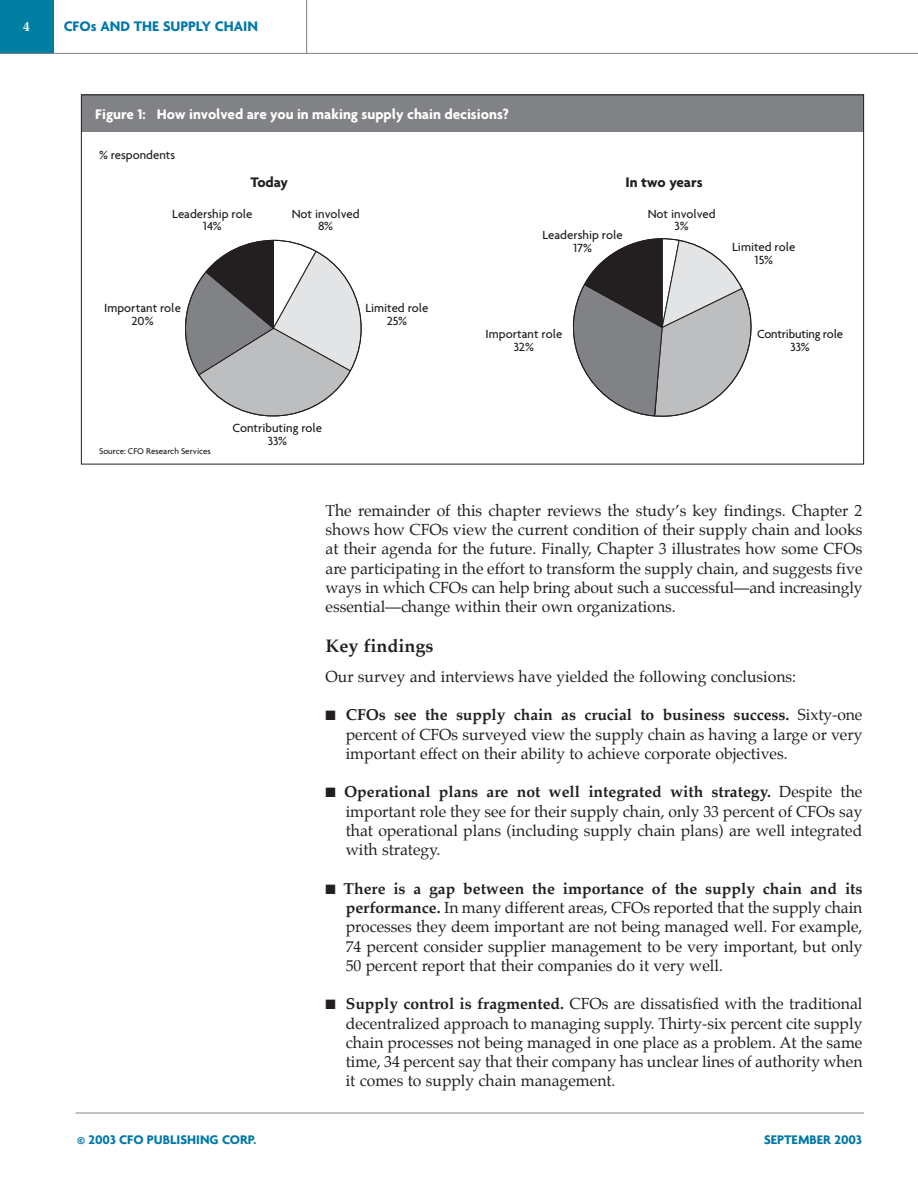
<style>
.page{position:relative;width:918px;height:1188px;background:#fff}
.page>*{position:absolute;margin:0;border:0;box-sizing:border-box;transform-origin:0 0}
.t1{font:700 18px "Palatino";color:#231f20}
.t2{font:15.75px/19.4px "Palatino";color:#231f20;text-align:justify}
.t3{font:700 15px "Agenda";color:#fff}
.t4{font:700 15px "Agenda";color:#0078a9}
.t5{font:700 15px "Agenda";color:#231f20}
.t6{font:700 13.5px "Agenda";color:#0078a9}
.t7{font:700 13.5px "Palatino";color:#fff}
.t8{font:500 12.75px/12.8px "Agenda";color:#231f20;text-align:center}
.t9{font:500 9px "Agenda";color:#231f20}
.s1{font-weight:700}
</style>
<div class="page">
<div style="left:0;top:0;width:54px;height:53px;background:#007ea2"></div>
<hr style="left:306px;top:0;width:1px;height:54px;background:#808285">
<hr style="left:0;top:53px;width:918px;height:1px;background:#808285">
<hr style="left:76px;top:1113px;width:788px;height:1px;background:#808285">
<div style="left:83px;top:96px;width:779px;height:36px;background:#808285"></div>
<svg style="left:185px;top:240px;width:177px;height:177px"></svg>
<svg style="left:572px;top:238px;width:180px;height:179px"></svg>
<p class="t7" style="left:23px;top:19px;width:8px">4</p>
<p class="t4" style="left:64px;top:20px;width:196px">CFOs AND THE SUPPLY CHAIN</p>
<p class="t3" style="left:95px;top:108px;width:415px">Figure 1: How involved are you in making supply chain decisions?</p>
<p class="t8" style="left:99px;top:150px;width:78px">% respondents</p>
<p class="t5" style="left:250px;top:176px;width:39px">Today</p>
<p class="t8" style="left:172px;top:208px;width:82px">Leadership role<br>14%</p>
<p class="t8" style="left:104px;top:302px;width:78px">Important role<br>20%</p>
<p class="t8" style="left:292px;top:208px;width:69px">Not involved<br>8%</p>
<p class="t8" style="left:365px;top:302px;width:65px">Limited role<br>25%</p>
<p class="t9" style="left:99px;top:448px;width:113px">Source: CFO Research Services</p>
<p class="t8" style="left:233px;top:423px;width:91px">Contributing role<br>33%</p>
<p class="t5" style="left:626px;top:176px;width:79px">In two years</p>
<p class="t8" style="left:648px;top:208px;width:69px">Not involved<br>3%</p>
<p class="t8" style="left:543px;top:229px;width:82px">Leadership role<br>17%</p>
<p class="t8" style="left:732px;top:242px;width:65px">Limited role<br>15%</p>
<p class="t8" style="left:486px;top:328px;width:78px">Important role<br>32%</p>
<p class="t8" style="left:757px;top:328px;width:88px">Contributing role<br>33%</p>
<p class="t2" style="left:325px;top:502px;width:539px">The remainder of this chapter reviews the study’s key findings. Chapter 2 shows how CFOs view the current condition of their supply chain and looks at their agenda for the future. Finally, Chapter 3 illustrates how some CFOs are participating in the effort to transform the supply chain, and suggests five ways in which CFOs can help bring about such a successful—and increasingly essential—change within their own organizations.</p>
<p class="t1" style="left:325px;top:637px;width:109px">Key findings</p>
<p class="t2" style="left:325px;top:668px;width:472px">Our survey and interviews have yielded the following conclusions:</p>
<p class="t2" style="left:346px;top:706px;width:518px;text-indent:-20px">■ <span class="s1">CFOs see the supply chain as crucial to business success.</span> Sixty-one percent of CFOs surveyed view the supply chain as having a large or very important effect on their ability to achieve corporate objectives.</p>
<p class="t2" style="left:346px;top:783px;width:518px;text-indent:-20px">■ <span class="s1">Operational plans are not well integrated with strategy.</span> Despite the important role they see for their supply chain, only 33 percent of CFOs say that operational plans (including supply chain plans) are well integrated with strategy.</p>
<p class="t2" style="left:346px;top:880px;width:518px;text-indent:-20px">■ <span class="s1">There is a gap between the importance of the supply chain and its performance.</span> In many different areas, CFOs reported that the supply chain processes they deem important are not being managed well. For example, 74 percent consider supplier management to be very important, but only 50 percent report that their companies do it very well.</p>
<p class="t2" style="left:346px;top:995px;width:518px;text-indent:-20px">■ <span class="s1">Supply control is fragmented.</span> CFOs are dissatisfied with the traditional decentralized approach to managing supply. Thirty-six percent cite supply chain processes not being managed in one place as a problem. At the same time, 34 percent say that their company has unclear lines of authority when it comes to supply chain management.</p>
<p class="t6" style="left:77px;top:1135px;width:181px">© 2003 CFO PUBLISHING CORP.</p>
<p class="t6" style="left:764px;top:1135px;width:99px">SEPTEMBER 2003</p>
</div>
